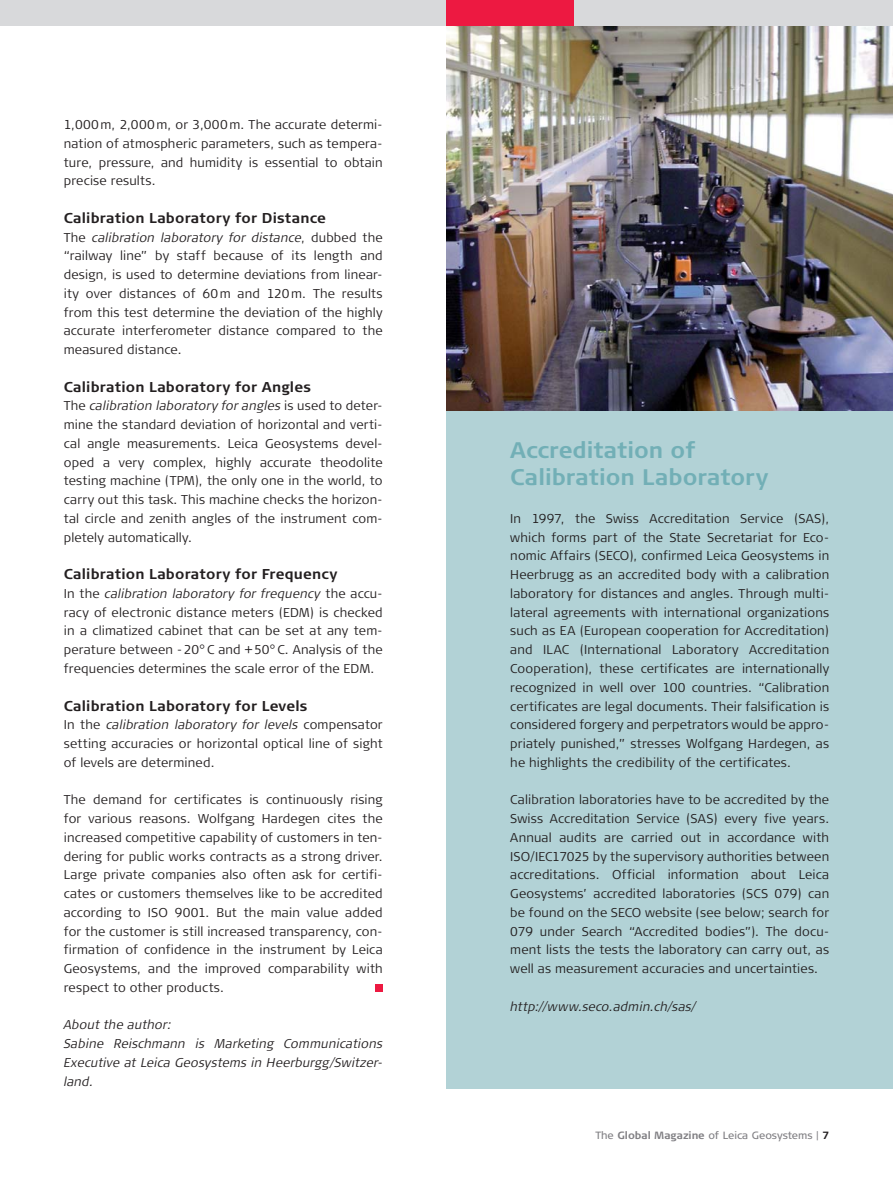
<style>
.page{position:relative;width:893px;height:1191px;background:#fff}
.page>*{position:absolute;margin:0;border:0;box-sizing:border-box;transform-origin:0 0}
.t1{font:700 22.5px/27px "Signa Column";color:#72afb6}
.t2{font:700 14.25px "Signa Column";letter-spacing:.01em;color:#231f20}
.t3{font:300 12.75px/18.8px "Signa Column";letter-spacing:.015em;color:#231f20;text-align:justify}
.t4{font:italic 300 12.75px/18.8px "Signa Column";letter-spacing:.01em;color:#231f20}
.t5{font:10.5px "Signa Column";color:#807f83}
.s1{font-style:italic}
.s2{font-weight:700}
.s3{font-weight:700;color:#231f20}
</style>
<div class="page">
<div style="left:446px;top:6px;width:447px;height:1083px;background:#b2d2d6"></div>
<img style="left:446px;top:26px;width:447px;height:384px">
<div style="left:0;top:0;width:893px;height:26px;background:#d8d9db"></div>
<div style="left:446px;top:0;width:128px;height:26px;background:#ed1941"></div>
<div style="left:375px;top:984px;width:8px;height:7px;background:#ed1941"></div>
<p class="t3" style="left:64px;top:117px;width:320px">1,000 m, 2,000 m, or 3,000 m. The accurate determi&shy;nation of atmospheric parameters, such as tempera&shy;ture, pressure, and humidity is essential to obtain precise results.</p>
<p class="t2" style="left:64px;top:213px;width:264px">Calibration Laboratory for Distance</p>
<p class="t3" style="left:64px;top:229px;width:320px">The <span class="s1">calibration laboratory for distance</span>, dubbed the “railway line” by staff because of its length and design, is used to determine deviations from linear&shy;ity over distances of 60 m and 120 m. The results from this test determine the deviation of the highly accurate interferometer distance compared to the measured distance.</p>
<p class="t2" style="left:64px;top:381px;width:249px">Calibration Laboratory for Angles</p>
<p class="t3" style="left:64px;top:398px;width:320px">The <span class="s1">calibration laboratory for angles</span> is used to deter&shy;mine the standard deviation of horizontal and verti&shy;cal angle measurements. Leica Geosystems devel&shy;oped a very complex, highly accurate theodolite testing machine (TPM), the only one in the world, to carry out this task. This machine checks the horizon&shy;tal circle and zenith angles of the instrument com&shy;pletely automatically.</p>
<p class="t2" style="left:64px;top:569px;width:275px">Calibration Laboratory for Frequency</p>
<p class="t3" style="left:64px;top:585px;width:320px">In the <span class="s1">calibration laboratory for frequency</span> the accu&shy;racy of electronic distance meters (EDM) is checked in a climatized cabinet that can be set at any tem&shy;perature between - 20° C and + 50° C. Analysis of the frequencies determines the scale error of the EDM.</p>
<p class="t2" style="left:64px;top:700px;width:245px">Calibration Laboratory for Levels</p>
<p class="t3" style="left:64px;top:717px;width:320px">In the <span class="s1">calibration laboratory for levels</span> compensator setting accuracies or horizontal optical line of sight of levels are determined.</p>
<p class="t3" style="left:64px;top:792px;width:320px">The demand for certificates is continuously rising for various reasons. Wolfgang Hardegen cites the increased competitive capability of customers in ten&shy;dering for public works contracts as a strong driver.<br>Large private companies also often ask for certifi&shy;cates or customers themselves like to be accredited according to ISO 9001. But the main value added for the customer is still increased transparency, con&shy;firmation of confidence in the instrument by Leica Geosystems, and the improved comparability with respect to other products.</p>
<p class="t4" style="left:64px;top:1017px;width:320px">About the author:<br>Sabine Reischmann is Marketing Communications<br>Executive at Leica Geosystems in Heerburgg/Switzer&shy;land.</p>
<h1 class="t1" style="left:510px;top:439px;width:260px">Accreditation of<br>Calibration Laboratory</h1>
<p class="t3" style="left:510px;top:510px;width:320px">In 1997, the Swiss Accreditation Service (SAS), which forms part of the State Secretariat for Eco&shy;nomic Affairs (SECO), confirmed Leica Geosystems in Heerbrugg as an accredited body with a calibration laboratory for distances and angles. Through multi&shy;lateral agreements with international organizations such as EA (European cooperation for Accreditation) and ILAC (International Laboratory Accreditation Cooperation), these certificates are internationally recognized in well over 100 countries. “Calibration certificates are legal documents. Their falsification is considered forgery and perpetrators would be appro&shy;priately punished,” stresses Wolfgang Hardegen, as he highlights the credibility of the certificates.</p>
<p class="t3" style="left:510px;top:792px;width:320px">Calibration laboratories have to be accredited by the Swiss Accreditation Service (SAS) every five years.<br>Annual audits are carried out in accordance with ISO/IEC17025 by the supervisory authorities between accreditations. Official information about Leica Geosystems’ accredited laboratories (SCS 079) can be found on the SECO website (see below; search for 079 under Search “Accredited bodies”). The docu&shy;ment lists the tests the laboratory can carry out, as well as measurement accuracies and uncertainties.</p>
<p class="t4" style="left:510px;top:998px;width:188px">http://www.seco.admin.ch/sas/</p>
<p class="t5" style="left:595px;top:1131px;width:235px">The <span class="s2">Global Magazine</span> of Leica Geosystems | <span class="s3">7</span></p>
</div>
